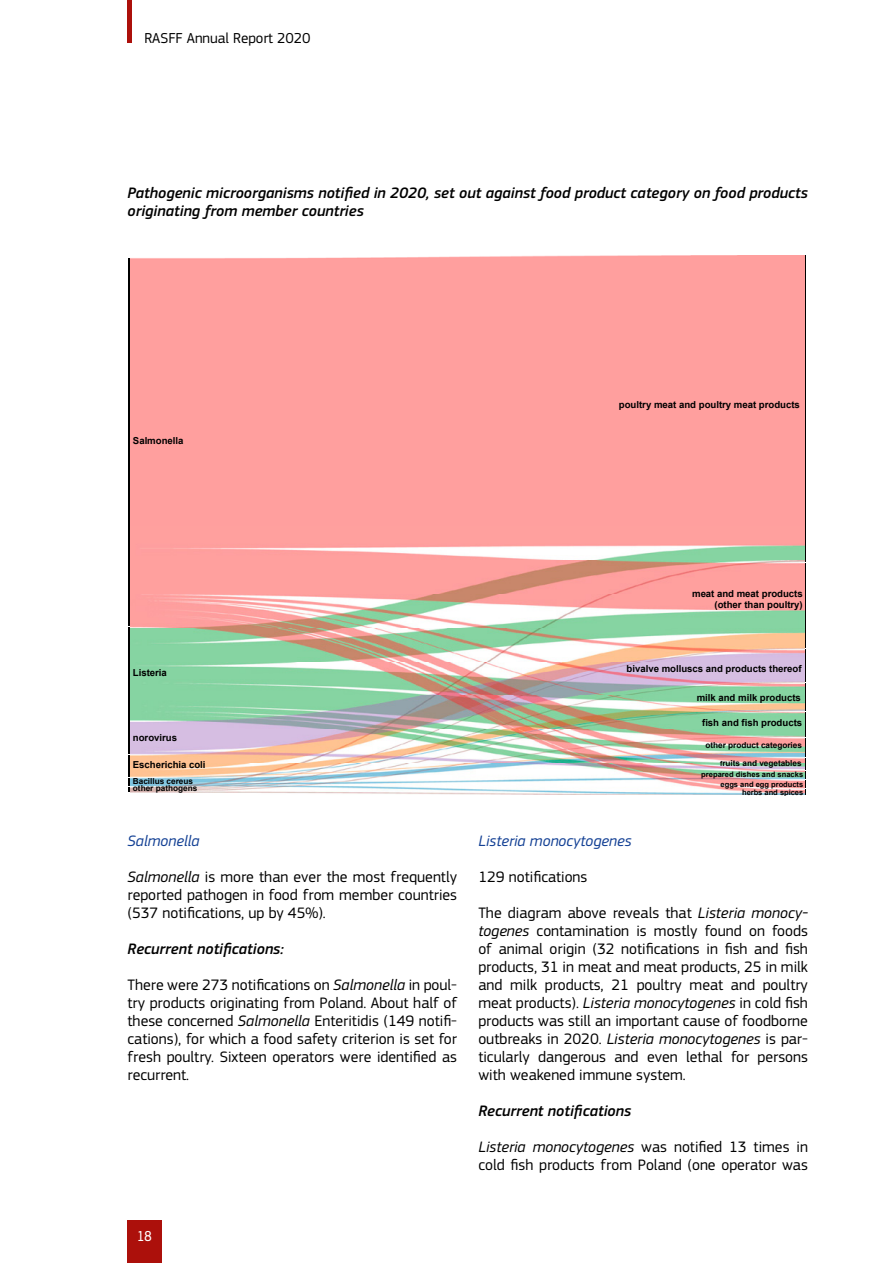
<style>
.page{position:relative;width:893px;height:1263px;background:#fff}
.page>*{position:absolute;margin:0;border:0;box-sizing:border-box;transform-origin:0 0}
.text_body{font:15.75px/18px "EC Square Sans Pro";color:#000;text-align:justify}
.Title_H5{font:italic 500 15.75px/18px "EC Square Sans Pro";color:#000}
.Title_H6{font:italic 15.75px "EC Square Sans Pro";color:#134094}
.t1{font:15px "EC Square Sans Pro";color:#000}
.t2{font:15px "EC Square Sans Cond Pro";color:#fff}
.t3{font:700 9.6px/11.6px "Arial";letter-spacing:-.005em;color:#000;text-align:right}
.t4{font:700 8.25px/18px "Arial";letter-spacing:-.005em;color:#000;text-align:right}
.t5{font:700 7.5px/9.9px "Arial";letter-spacing:-.005em;color:#000;text-align:right}
.s1{font-size:6.9px}
.s2{font-style:italic}
</style>
<div class="page">
<hr style="left:128px;top:0;width:4px;height:43px;background:#ac100b">
<div style="left:128px;top:1220px;width:34px;height:43px;background:#ac100b"></div>
<hr style="left:129px;top:258px;width:1px;height:368px;background:#000">
<hr style="left:804px;top:255px;width:2px;height:307px;background:#000">
<hr style="left:129px;top:627px;width:1px;height:93px;background:#000">
<hr style="left:804px;top:563px;width:2px;height:85px;background:#000">
<hr style="left:804px;top:649px;width:2px;height:33px;background:#000">
<hr style="left:129px;top:722px;width:1px;height:32px;background:#000">
<hr style="left:804px;top:683px;width:2px;height:28px;background:#000">
<hr style="left:804px;top:712px;width:2px;height:25px;background:#000">
<svg style="left:804px;top:738px;width:2px;height:56px"></svg>
<svg style="left:129px;top:755px;width:1px;height:36px"></svg>
<img style="left:130px;top:255px;width:674px;height:539px">
<p class="t1" style="left:144px;top:29px;width:168px">RASFF Annual Report 2020</p>
<p class="Title_H5" style="left:128px;top:184px;width:682px">Pathogenic microorganisms notified in 2020, set out against food product category on food products originating from member countries</p>
<p class="t3" style="left:133px;top:435px;width:52px">Salmonella</p>
<p class="t3" style="left:133px;top:667px;width:36px">Listeria</p>
<p class="t3" style="left:133px;top:732px;width:46px">norovirus</p>
<p class="t3" style="left:133px;top:759px;width:74px">Escherichia coli</p>
<p class="t3" style="left:619px;top:399px;width:183px">poultry meat and poultry meat products</p>
<p class="t3" style="left:692px;top:588px;width:112px">meat and meat products (other than poultry)</p>
<p class="t3" style="left:627px;top:663px;width:177px">bivalve molluscs and products thereof</p>
<p class="t3" style="left:697px;top:692px;width:106px">milk and milk products</p>
<p class="t3" style="left:702px;top:717px;width:102px">fish and fish products</p>
<p class="t4" style="left:705px;top:736px;width:98px">other product categories <span class="s1">f</span>ruits and vegetables</p>
<p class="t4" style="left:133px;top:772px;width:62px">Bacillus cereus</p>
<p class="t5" style="left:701px;top:769px;width:104px">prepared dishes and snacks eggs and egg products</p>
<p class="t5" style="left:742px;top:787px;width:63px">herbs and spices</p>
<p class="t4" style="left:133px;top:780px;width:66px">other pathogens</p>
<p class="Title_H6" style="left:128px;top:832px;width:74px">Salmonella</p>
<p class="text_body" style="left:128px;top:868px;width:331px"><span class="s2">Salmonella</span> is more than ever the most frequently reported pathogen in food from member countries (537 notifications, up by 45%).</p>
<p class="Title_H5" style="left:128px;top:940px;width:158px">Recurrent notifications:</p>
<p class="text_body" style="left:128px;top:976px;width:331px">There were 273 notifications on <span class="s2">Salmonella</span> in poul&shy;try products originating from Poland. About half of these concerned <span class="s2">Salmonella</span> Enteritidis (149 notifi&shy;cations), for which a food safety criterion is set for fresh poultry. Sixteen operators were identified as recurrent.</p>
<p class="Title_H6" style="left:478px;top:832px;width:155px">Listeria monocytogenes</p>
<p class="text_body" style="left:478px;top:868px;width:111px">129 notifications</p>
<p class="text_body" style="left:478px;top:904px;width:331px">The diagram above reveals that <span class="s2">Listeria monocy&shy;togenes</span> contamination is mostly found on foods of animal origin (32 notifications in fish and fish products, 31 in meat and meat products, 25 in milk and milk products, 21 poultry meat and poultry meat products). <span class="s2">Listeria monocytogenes</span> in cold fish products was still an important cause of foodborne outbreaks in 2020. <span class="s2">Listeria monocytogenes</span> is par&shy;ticularly dangerous and even lethal for persons with weakened immune system.</p>
<p class="Title_H5" style="left:478px;top:1102px;width:154px">Recurrent notifications</p>
<p class="text_body" style="left:478px;top:1138px;width:331px"><span class="s2">Listeria monocytogenes</span> was notified 13 times in cold fish products from Poland (one operator was</p>
<p class="t2" style="left:137px;top:1227px;width:16px">18</p>
</div>
